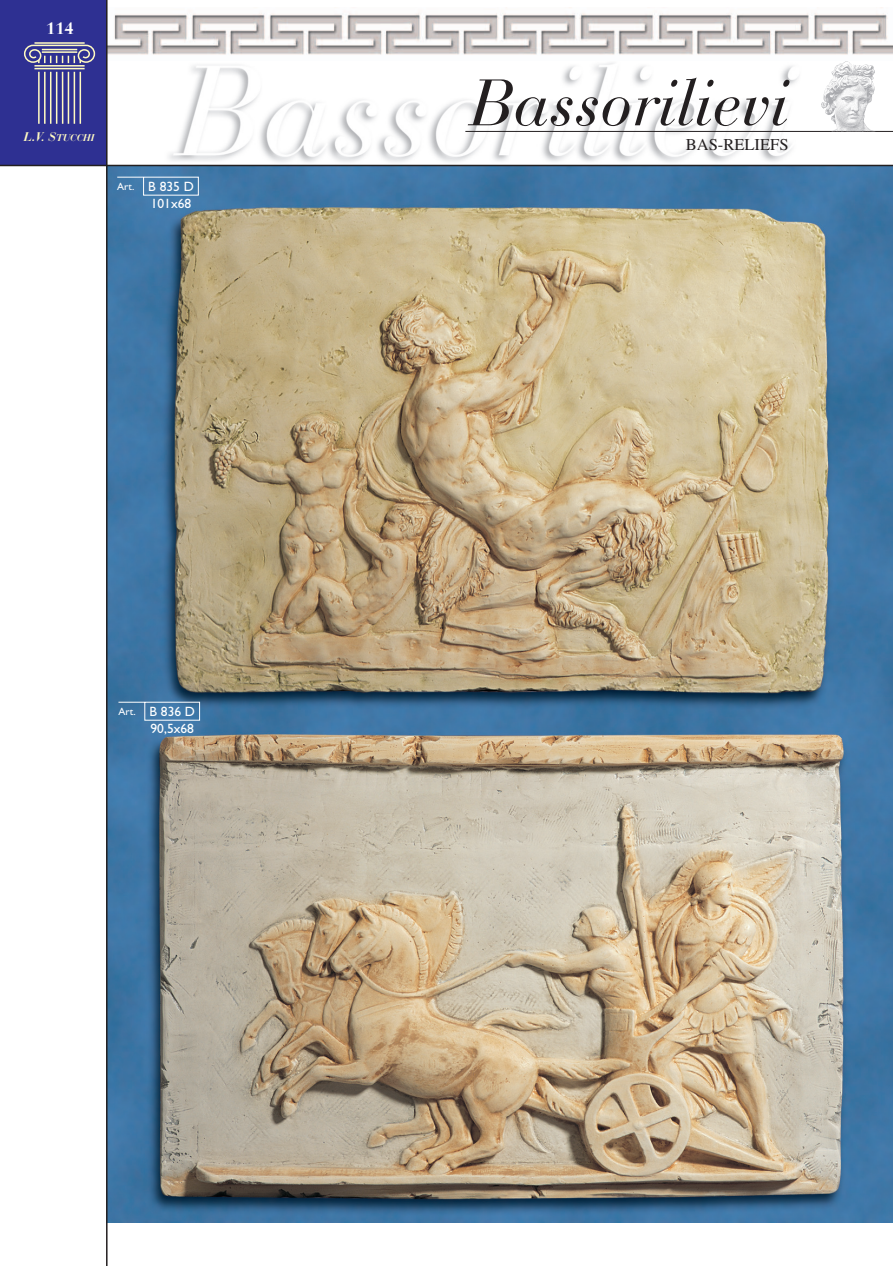
<style>
.page{position:relative;width:893px;height:1266px;background:#fff}
.page>*{position:absolute;margin:0;border:0;box-sizing:border-box;transform-origin:0 0}
.t1{font:italic 65.1px "Bauer Bodoni";color:#231f20}
.t2{font:16.5px "Times";color:#231f20}
.t3{font:700 16.5px "Bauer Bodoni";color:#fff}
.t4{font:13.5px/17px "Gill Sans";color:#fff;text-align:right}
.t5{font:italic 700 9.75px "Bauer Bodoni";color:#fffac2}
.s1{font-size:12.45px}
.s2{font-size:10.5px}
</style>
<div class="page">
<img style="left:148px;top:63px;width:674px;height:102px">
<img style="left:107px;top:8px;width:785px;height:52px">
<img style="left:107px;top:166px;width:785px;height:1056px">
<svg style="left:116px;top:176px;width:83px;height:20px;background:#5588b4"></svg>
<svg style="left:118px;top:701px;width:82px;height:20px;background:#5184af"></svg>
<div style="left:0;top:0;width:107px;height:165px;background:#2e3092"></div>
<hr style="left:465px;top:131px;width:427px;height:1px;background:#231f20">
<img style="left:821px;top:61px;width:54px;height:70px">
<hr style="left:50px;top:72px;width:1px;height:52px;background:#fffac2">
<hr style="left:56px;top:72px;width:1px;height:52px;background:#fffac2">
<hr style="left:62px;top:72px;width:1px;height:52px;background:#fffac2">
<hr style="left:44px;top:72px;width:2px;height:52px;background:#fffac2">
<hr style="left:38px;top:72px;width:2px;height:52px;background:#fffac2">
<hr style="left:68px;top:72px;width:1px;height:52px;background:#fffac2">
<hr style="left:74px;top:72px;width:1px;height:52px;background:#fffac2">
<hr style="left:80px;top:72px;width:1px;height:52px;background:#fffac2">
<hr style="left:34px;top:65px;width:51px;height:2px;background:#fffac2">
<hr style="left:34px;top:68px;width:51px;height:1px;background:#fffac2">
<svg style="left:24px;top:44px;width:72px;height:20px"></svg>
<hr style="left:34px;top:42px;width:51px;height:2px;background:#fffac2">
<hr style="left:0;top:165px;width:892px;height:1px;background:#231f20">
<hr style="left:106px;top:0;width:1px;height:1266px;background:#231f20">
<p class="t3" style="left:46px;top:22px;width:29px">114</p>
<p class="t5" style="left:24px;top:134px;width:72px"><span class="s1">L.V. S</span>TUCCHI</p>
<p class="t4" style="left:117px;top:179px;width:78px"><span class="s2">Art.</span> B 835 D<br>101x68</p>
<p class="t4" style="left:118px;top:704px;width:78px"><span class="s2">Art.</span> B 836 D<br>90,5x68</p>
<h1 class="t1" style="left:470px;top:77px;width:320px">Bassorilievi</h1>
<p class="t2" style="left:685px;top:139px;width:104px">BAS-RELIEFS</p>
</div>
